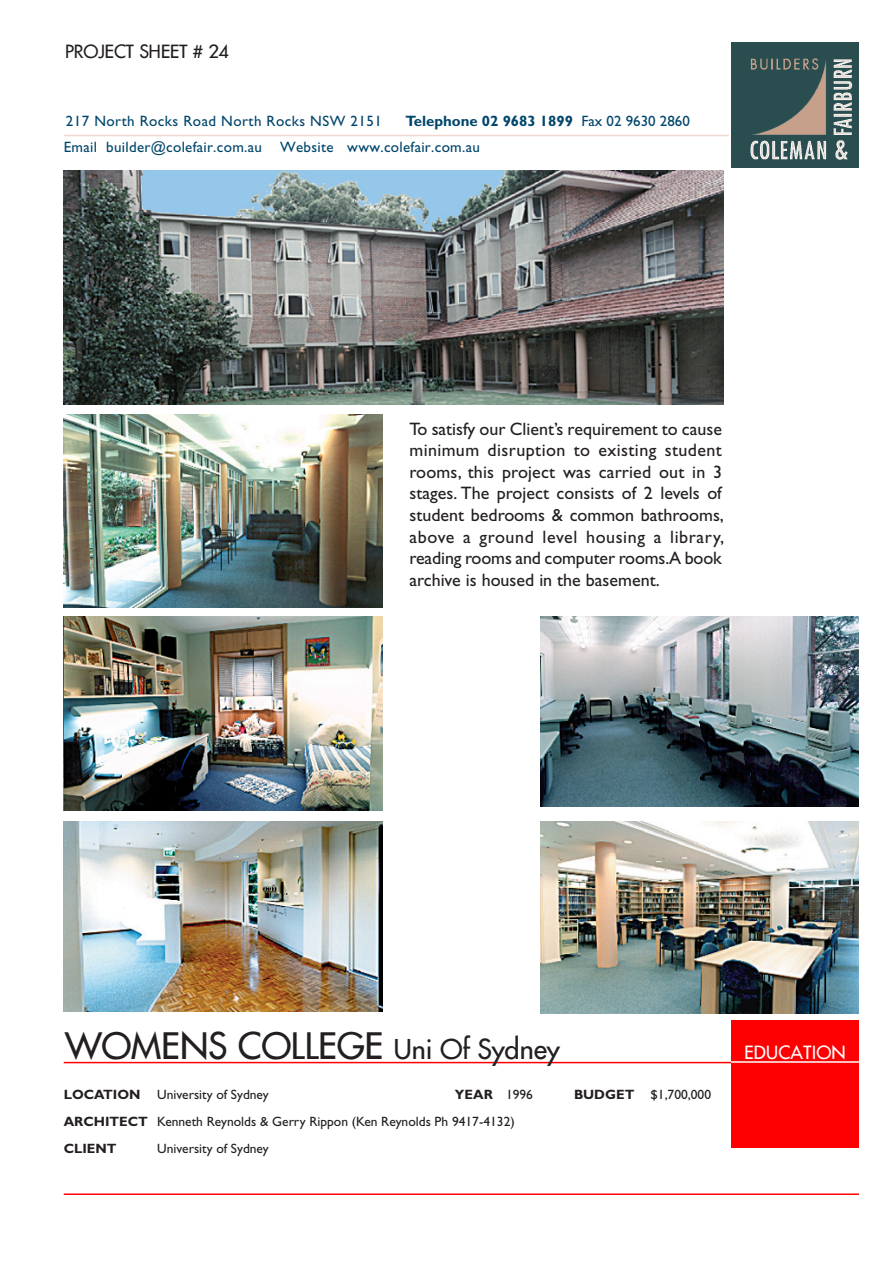
<style>
.page{position:relative;width:893px;height:1263px;background:#fff}
.page>*{position:absolute;margin:0;border:0;box-sizing:border-box;transform-origin:0 0}
.Headline{font:36px "Futura";color:#231f20}
.Body_text{font:18px/21.6px "Gill Sans";color:#231f20}
.Subhead_2{font:18px "Futura";color:#231f20}
.Subhead_2-2{font:18px "Futura";letter-spacing:.02em;color:#fff}
.Address{font:15px "Gill Sans";letter-spacing:.02em;color:#00466b}
.Address-2{font:700 15px "Gill Sans";color:#00466b}
.Address-3{font:13.5px "Gill Sans";color:#231f20}
.Address-4{font:700 13.5px "Gill Sans";color:#231f20}
.s1{font-weight:400}
.s2{font-size:27px}
.s3{font-weight:700}
</style>
<div class="page">
<hr style="left:64px;top:135px;width:665px;height:1px;background:#efd9cf">
<div style="left:731px;top:1020px;width:128px;height:128px;background:#ff0002"></div>
<hr style="left:64px;top:1193px;width:795px;height:2px;background:#ff0002">
<hr style="left:64px;top:1062px;width:668px;height:1px;background:#ff0002">
<hr style="left:731px;top:1061px;width:128px;height:2px;background:#fff">
<img style="left:64px;top:170px;width:659px;height:234px">
<img style="left:64px;top:415px;width:319px;height:192px">
<img style="left:64px;top:617px;width:319px;height:193px">
<img style="left:540px;top:821px;width:319px;height:192px">
<img style="left:540px;top:617px;width:319px;height:190px">
<img style="left:64px;top:821px;width:319px;height:190px">
<img style="left:731px;top:43px;width:128px;height:124px">
<p class="Subhead_2" style="left:65px;top:39px;width:165px">PROJECT SHEET # 24</p>
<p class="Address" style="left:66px;top:112px;width:317px">217 North Rocks Road North Rocks NSW 2151</p>
<p class="Address-2" style="left:405px;top:112px;width:286px">Telephone 02 9683 1899 <span class="s1">Fax 02 9630 2860</span></p>
<p class="Address" style="left:64px;top:139px;width:418px">Email builder@colefair.com.au Website www.colefair.com.au</p>
<p class="Body_text" style="left:409px;top:418px;width:316px">To satisfy our Client’s requirement to cause minimum disruption to existing student rooms, this project was carried out in 3 stages. The project consists of 2 levels of student bedrooms &amp; common bathrooms, above a ground level housing a library, reading rooms and computer rooms.A book archive is housed in the basement.</p>
<p class="Headline" style="left:65px;top:1022px;width:496px">WOMENS COLLEGE <span class="s2">Uni Of Sydney</span></p>
<p class="Address-3" style="left:64px;top:1086px;width:207px"><span class="s3">LOCATION</span> University of Sydney</p>
<p class="Address-4" style="left:455px;top:1086px;width:80px">YEAR <span class="s1">1996</span></p>
<p class="Address-3" style="left:574px;top:1086px;width:139px"><span class="s3">BUDGET</span> $1,700,000</p>
<p class="Address-3" style="left:64px;top:1113px;width:452px"><span class="s3">ARCHITECT</span> Kenneth Reynolds &amp; Gerry Rippon (Ken Reynolds Ph 9417-4132)</p>
<p class="Address-4" style="left:64px;top:1140px;width:54px">CLIENT</p>
<p class="Address-3" style="left:157px;top:1140px;width:113px">University of Sydney</p>
<p class="Subhead_2-2" style="left:744px;top:1040px;width:103px">EDUCATION</p>
</div>
